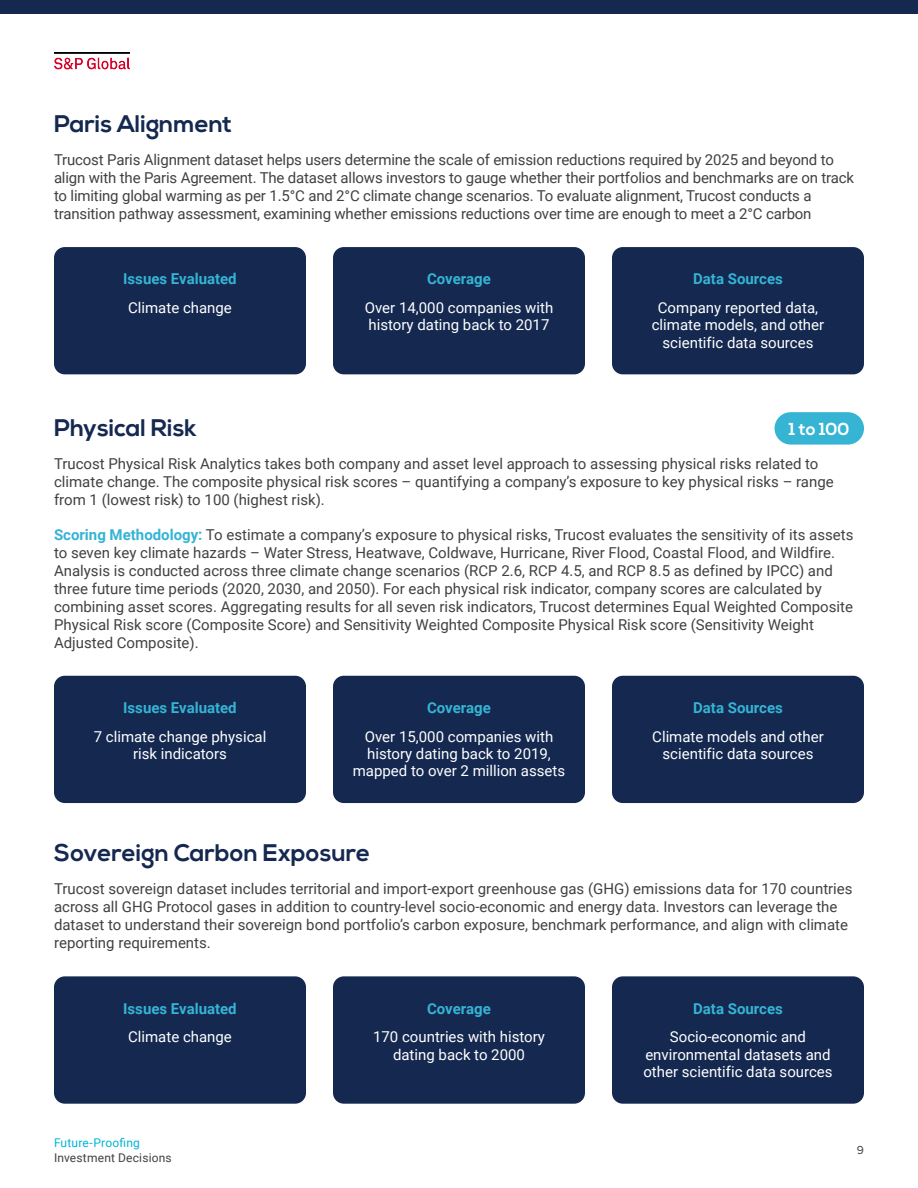
<style>
.page{position:relative;width:918px;height:1188px;background:#fff}
.page>*{position:absolute;margin:0;border:0;box-sizing:border-box;transform-origin:0 0}
.t1{font:700 24px "Nexa";color:#142850}
.t2{font:700 17.4px "Nexa";color:#fff}
.t3{font:15px/18px "Roboto";color:#414042}
.t4{font:15px/17.2px "Roboto";color:#fff;text-align:center}
.t5{font:700 15px "Roboto";color:#35b4d4}
.t6{font:12px "Roboto";letter-spacing:.015em;color:#414042}
.t7{font:12px "Roboto";letter-spacing:.015em;color:#00b4d5}
.t8{font:12px "Proxima Nova";color:#414042}
.s1{font-weight:700;color:#35b4d4}
</style>
<div class="page">
<div style="left:0;top:0;width:918px;height:13px;background:#142850"></div>
<div style="left:54px;top:247px;width:252px;height:127px;background:#142850;border-radius:11px"></div>
<div style="left:333px;top:247px;width:252px;height:127px;background:#142850;border-radius:11px"></div>
<div style="left:612px;top:247px;width:252px;height:127px;background:#142850;border-radius:11px"></div>
<div style="left:54px;top:976px;width:252px;height:128px;background:#142850;border-radius:11px"></div>
<div style="left:333px;top:976px;width:252px;height:128px;background:#142850;border-radius:11px"></div>
<div style="left:612px;top:976px;width:252px;height:128px;background:#142850;border-radius:11px"></div>
<div style="left:54px;top:676px;width:252px;height:127px;background:#142850;border-radius:11px"></div>
<div style="left:333px;top:676px;width:252px;height:127px;background:#142850;border-radius:11px"></div>
<div style="left:612px;top:676px;width:252px;height:127px;background:#142850;border-radius:11px"></div>
<div style="left:775px;top:412px;width:89px;height:33px;background:#35b4d4;border-radius:16px"></div>
<img style="left:54px;top:52px;width:76px;height:17px">
<h1 class="t1" style="left:54px;top:110px;width:180px">Paris Alignment</h1>
<p class="t3" style="left:54px;top:150px;width:802px">Trucost Paris Alignment dataset helps users determine the scale of emission reductions required by 2025 and beyond to align with the Paris Agreement. The dataset allows investors to gauge whether their portfolios and benchmarks are on track to limiting global warming as per 1.5°C and 2°C climate change scenarios. To evaluate alignment, Trucost conducts a transition pathway assessment, examining whether emissions reductions over time are enough to meet a 2°C carbon</p>
<p class="t5" style="left:123px;top:268px;width:115px">Issues Evaluated</p>
<p class="t4" style="left:128px;top:299px;width:105px">Climate change</p>
<p class="t5" style="left:427px;top:268px;width:65px">Coverage</p>
<p class="t4" style="left:365px;top:299px;width:190px;text-align:left">Over 14,000 companies with history dating back to 2017</p>
<p class="t5" style="left:693px;top:268px;width:91px">Data Sources</p>
<p class="t4" style="left:652px;top:299px;width:174px">Company reported data, climate models, and other scientific data sources</p>
<h1 class="t1" style="left:54px;top:414px;width:144px">Physical Risk</h1>
<p class="t3" style="left:54px;top:454px;width:781px">Trucost Physical Risk Analytics takes both company and asset level approach to assessing physical risks related to climate change. The composite physical risk scores – quantifying a company’s exposure to key physical risks – range from 1 (lowest risk) to 100 (highest risk).</p>
<p class="t3" style="left:54px;top:525px;width:801px"><span class="s1">Scoring Methodology:</span> To estimate a company’s exposure to physical risks, Trucost evaluates the sensitivity of its assets to seven key climate hazards – Water Stress, Heatwave, Coldwave, Hurricane, River Flood, Coastal Flood, and Wildfire.<br>Analysis is conducted across three climate change scenarios (RCP 2.6, RCP 4.5, and RCP 8.5 as defined by IPCC) and three future time periods (2020, 2030, and 2050). For each physical risk indicator, company scores are calculated by combining asset scores. Aggregating results for all seven risk indicators, Trucost determines Equal Weighted Composite Physical Risk score (Composite Score) and Sensitivity Weighted Composite Physical Risk score (Sensitivity Weight Adjusted Composite).</p>
<p class="t2" style="left:789px;top:419px;width:62px">1 to 100</p>
<p class="t5" style="left:123px;top:697px;width:115px">Issues Evaluated</p>
<p class="t4" style="left:94px;top:727px;width:174px">7 climate change physical risk indicators</p>
<p class="t5" style="left:427px;top:697px;width:65px">Coverage</p>
<p class="t4" style="left:353px;top:727px;width:214px">Over 15,000 companies with history dating back to 2019, mapped to over 2 million assets</p>
<p class="t5" style="left:693px;top:697px;width:91px">Data Sources</p>
<p class="t4" style="left:652px;top:727px;width:173px">Climate models and other scientific data sources</p>
<h1 class="t1" style="left:54px;top:839px;width:318px">Sovereign Carbon Exposure</h1>
<p class="t3" style="left:54px;top:879px;width:800px">Trucost sovereign dataset includes territorial and import-export greenhouse gas (GHG) emissions data for 170 countries across all GHG Protocol gases in addition to country-level socio-economic and energy data. Investors can leverage the dataset to understand their sovereign bond portfolio’s carbon exposure, benchmark performance, and align with climate reporting requirements.</p>
<p class="t5" style="left:123px;top:998px;width:115px">Issues Evaluated</p>
<p class="t4" style="left:128px;top:1028px;width:105px">Climate change</p>
<p class="t7" style="left:54px;top:1135px;width:88px">Future-Proofing</p>
<p class="t6" style="left:54px;top:1149px;width:119px">Investment Decisions</p>
<p class="t5" style="left:427px;top:998px;width:65px">Coverage</p>
<p class="t4" style="left:373px;top:1028px;width:173px">170 countries with history dating back to 2000</p>
<p class="t5" style="left:693px;top:998px;width:91px">Data Sources</p>
<p class="t4" style="left:643px;top:1028px;width:191px">Socio-economic and environmental datasets and other scientific data sources</p>
<p class="t8" style="left:857px;top:1141px;width:9px">9</p>
</div>
